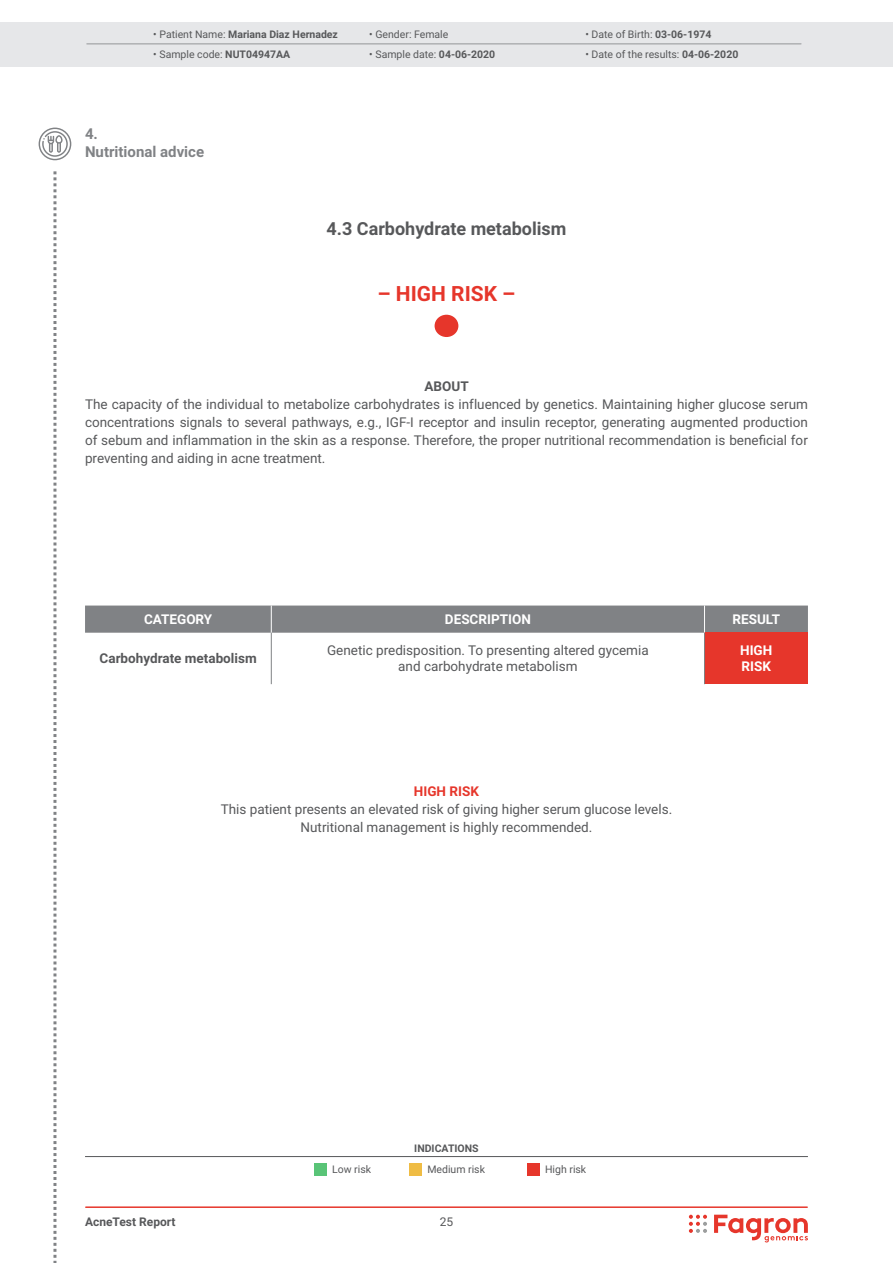
<style>
.page{position:relative;width:893px;height:1263px;background:#fff}
.page>*{position:absolute;margin:0;border:0;box-sizing:border-box;transform-origin:0 0}
.t1{font:700 21px "Roboto";color:#e6362b}
.t2{font:700 18px "Roboto";color:#57585a}
.t3{font:700 15px "Roboto";color:#808285}
.t4{font:13.5px/18px "Roboto";color:#57585a;text-align:justify}
.t5{font:700 13.5px "Roboto";color:#fff}
.t6{font:700 13.5px "Roboto";color:#57585a}
.t7{font:700 13.5px "Roboto";color:#e6362b}
.t8{font:700 12px "Roboto";color:#57585a}
.t9{font:12px "Roboto";color:#57585a}
.t10{font:10.5px "Roboto";color:#57585a}
.t11{font:700 10.5px "Roboto";color:#57585a}
.s1{font-weight:400}
.s2{font-weight:700}
</style>
<div class="page">
<div style="left:435px;top:315px;width:23px;height:22px;background:#e6362b;border-radius:50%"></div>
<div style="left:527px;top:1163px;width:12px;height:13px;background:#e6362b"></div>
<div style="left:409px;top:1163px;width:12px;height:13px;background:#efbc44"></div>
<div style="left:314px;top:1163px;width:12px;height:13px;background:#59c477"></div>
<hr style="left:85px;top:1156px;width:723px;height:1px;background:#57585a">
<div style="left:704px;top:633px;width:104px;height:51px;background:#e6362b"></div>
<svg style="left:85px;top:605px;width:723px;height:28px;background:#848588"></svg>
<hr style="left:271px;top:633px;width:1px;height:51px;background:#808285">
<hr style="left:704px;top:633px;width:1px;height:51px;background:#808285">
<svg style="left:39px;top:128px;width:32px;height:32px"></svg>
<svg style="left:53px;top:171px;width:3px;height:1092px"></svg>
<div style="left:0;top:22px;width:893px;height:45px;background:#e6e7e9"></div>
<hr style="left:87px;top:43px;width:714px;height:1px;background:#939598">
<hr style="left:86px;top:1206px;width:721px;height:2px;background:#e6362b">
<svg style="left:689px;top:1215px;width:18px;height:18px"></svg>
<svg style="left:714px;top:1215px;width:94px;height:27px"></svg>
<p class="t11" style="left:153px;top:27px;width:186px"><span class="s1">• Patient Name:</span> Mariana Diaz Hernadez</p>
<p class="t10" style="left:369px;top:27px;width:81px">• Gender: Female</p>
<p class="t10" style="left:585px;top:27px;width:128px">• Date of Birth: <span class="s2">03-06-1974</span></p>
<p class="t10" style="left:153px;top:47px;width:139px">• Sample code: <span class="s2">NUT04947AA</span></p>
<p class="t10" style="left:369px;top:47px;width:128px">• Sample date: <span class="s2">04-06-2020</span></p>
<p class="t10" style="left:585px;top:47px;width:155px">• Date of the results: <span class="s2">04-06-2020</span></p>
<p class="t3" style="left:85px;top:123px;width:14px">4.</p>
<p class="t3" style="left:85px;top:141px;width:121px">Nutritional advice</p>
<p class="t2" style="left:327px;top:216px;width:241px">4.3 Carbohydrate metabolism</p>
<p class="t1" style="left:377px;top:278px;width:140px">– HIGH RISK –</p>
<p class="t6" style="left:425px;top:376px;width:46px">ABOUT</p>
<p class="t4" style="left:85px;top:394px;width:724px">The capacity of the individual to metabolize carbohydrates is influenced by genetics. Maintaining higher glucose serum concentrations signals to several pathways, e.g., IGF-I receptor and insulin receptor, generating augmented production of sebum and inflammation in the skin as a response. Therefore, the proper nutritional recommendation is beneficial for preventing and aiding in acne treatment.</p>
<p class="t5" style="left:144px;top:610px;width:70px">CATEGORY</p>
<p class="t5" style="left:445px;top:610px;width:87px">DESCRIPTION</p>
<p class="t5" style="left:733px;top:610px;width:49px">RESULT</p>
<p class="t6" style="left:100px;top:649px;width:159px">Carbohydrate metabolism</p>
<p class="t4" style="left:327px;top:641px;width:323px">Genetic predisposition. To presenting altered gycemia</p>
<p class="t4" style="left:398px;top:657px;width:181px">and carbohydrate metabolism</p>
<p class="t5" style="left:740px;top:641px;width:34px">HIGH</p>
<p class="t5" style="left:741px;top:657px;width:31px">RISK</p>
<p class="t7" style="left:414px;top:782px;width:67px">HIGH RISK</p>
<p class="t4" style="left:221px;top:800px;width:453px">This patient presents an elevated risk of giving higher serum glucose levels.</p>
<p class="t4" style="left:300px;top:818px;width:293px">Nutritional management is highly recommended.</p>
<p class="t11" style="left:414px;top:1140px;width:66px">INDICATIONS</p>
<p class="t10" style="left:332px;top:1162px;width:40px">Low risk</p>
<p class="t10" style="left:427px;top:1162px;width:59px">Medium risk</p>
<p class="t10" style="left:545px;top:1162px;width:43px">High risk</p>
<p class="t8" style="left:85px;top:1213px;width:92px">AcneTest Report</p>
<p class="t9" style="left:440px;top:1213px;width:15px">25</p>
</div>
